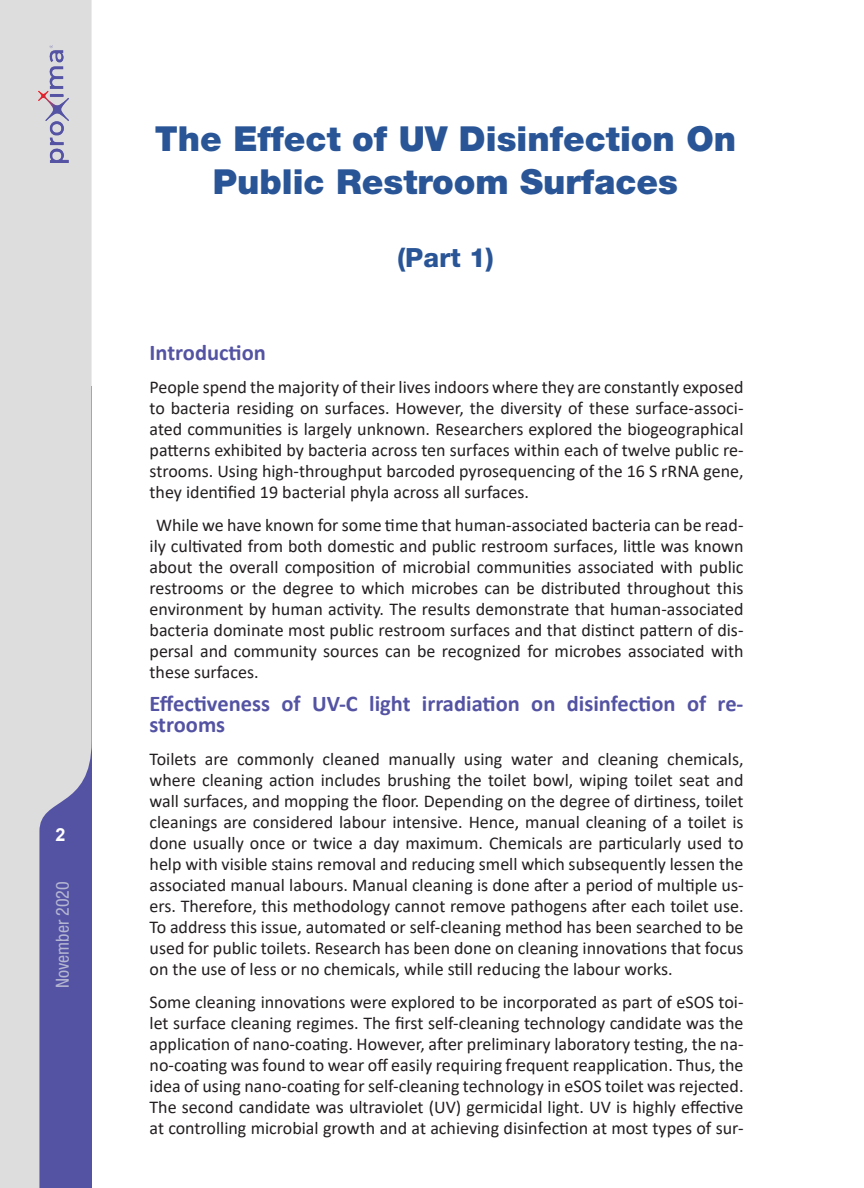
<style>
.page{position:relative;width:864px;height:1188px;background:#fff}
.page>*{position:absolute;margin:0;border:0;box-sizing:border-box;transform-origin:0 0}
.t1{font:900 34.5px/43.5px "Helvetica Neue LT Pro";color:#295597;text-align:center}
.t2{font:800 26.55px "Helvetica Neue LT Pro";color:#295597}
.t3{font:700 22.5px/21px "Calibri";color:#5453a3}
.t4{font:18px/21px "Calibri";color:#231f20;text-align:justify}
.t5{font:condensed 18px "Helvetica Neue LT Pro";color:#b5b7d2}
.t6{font:700 18px "Arial";color:#fff}
</style>
<div class="page">
<svg style="left:0;top:0;width:92px;height:1188px;fill:#ddd"></svg>
<img style="left:38px;top:45px;width:34px;height:117px">
<p class="t6" style="left:55px;top:822px;width:12px">2</p>
<p class="t5" style="left:52px;top:988px;width:108px;rotate:-90deg">November 2020</p>
<h1 class="t1" style="left:155px;top:116px;width:583px">The Effect of UV Disinfection On<br>Public Restroom Surfaces</h1>
<h2 class="t2" style="left:397px;top:242px;width:98px">(Part 1)</h2>
<p class="t3" style="left:150px;top:342px;width:118px">Introduction</p>
<p class="t4" style="left:150px;top:376px;width:596px">People spend the majority of their lives indoors where they are constantly exposed to bacteria residing on surfaces. However, the diversity of these surface-associ&shy;ated communities is largely unknown. Researchers explored the biogeographical patterns exhibited by bacteria across ten surfaces within each of twelve public re&shy;strooms. Using high-throughput barcoded pyrosequencing of the 16 S rRNA gene, they identified 19 bacterial phyla across all surfaces.</p>
<p class="t4" style="left:150px;top:514px;width:596px;text-indent:7px">While we have known for some time that human-associated bacteria can be read&shy;ily cultivated from both domestic and public restroom surfaces, little was known about the overall composition of microbial communities associated with public restrooms or the degree to which microbes can be distributed throughout this environment by human activity. The results demonstrate that human-associated bacteria dominate most public restroom surfaces and that distinct pattern of dis&shy;persal and community sources can be recognized for microbes associated with these surfaces.</p>
<p class="t3" style="left:150px;top:693px;width:595px">Effectiveness of UV-C light irradiation on disinfection of re&shy;strooms</p>
<p class="t4" style="left:150px;top:748px;width:595px">Toilets are commonly cleaned manually using water and cleaning chemicals, where cleaning action includes brushing the toilet bowl, wiping toilet seat and wall surfaces, and mopping the floor. Depending on the degree of dirtiness, toilet cleanings are considered labour intensive. Hence, manual cleaning of a toilet is done usually once or twice a day maximum. Chemicals are particularly used to help with visible stains removal and reducing smell which subsequently lessen the associated manual labours. Manual cleaning is done after a period of multiple us&shy;ers. Therefore, this methodology cannot remove pathogens after each toilet use.<br>To address this issue, automated or self-cleaning method has been searched to be used for public toilets. Research has been done on cleaning innovations that focus on the use of less or no chemicals, while still reducing the labour works.</p>
<p class="t4" style="left:150px;top:991px;width:596px">Some cleaning innovations were explored to be incorporated as part of eSOS toi&shy;let surface cleaning regimes. The first self-cleaning technology candidate was the application of nano-coating. However, after preliminary laboratory testing, the na&shy;no-coating was found to wear off easily requiring frequent reapplication. Thus, the idea of using nano-coating for self-cleaning technology in eSOS toilet was rejected.<br>The second candidate was ultraviolet (UV) germicidal light. UV is highly effective at controlling microbial growth and at achieving disinfection at most types of sur-</p>
</div>
